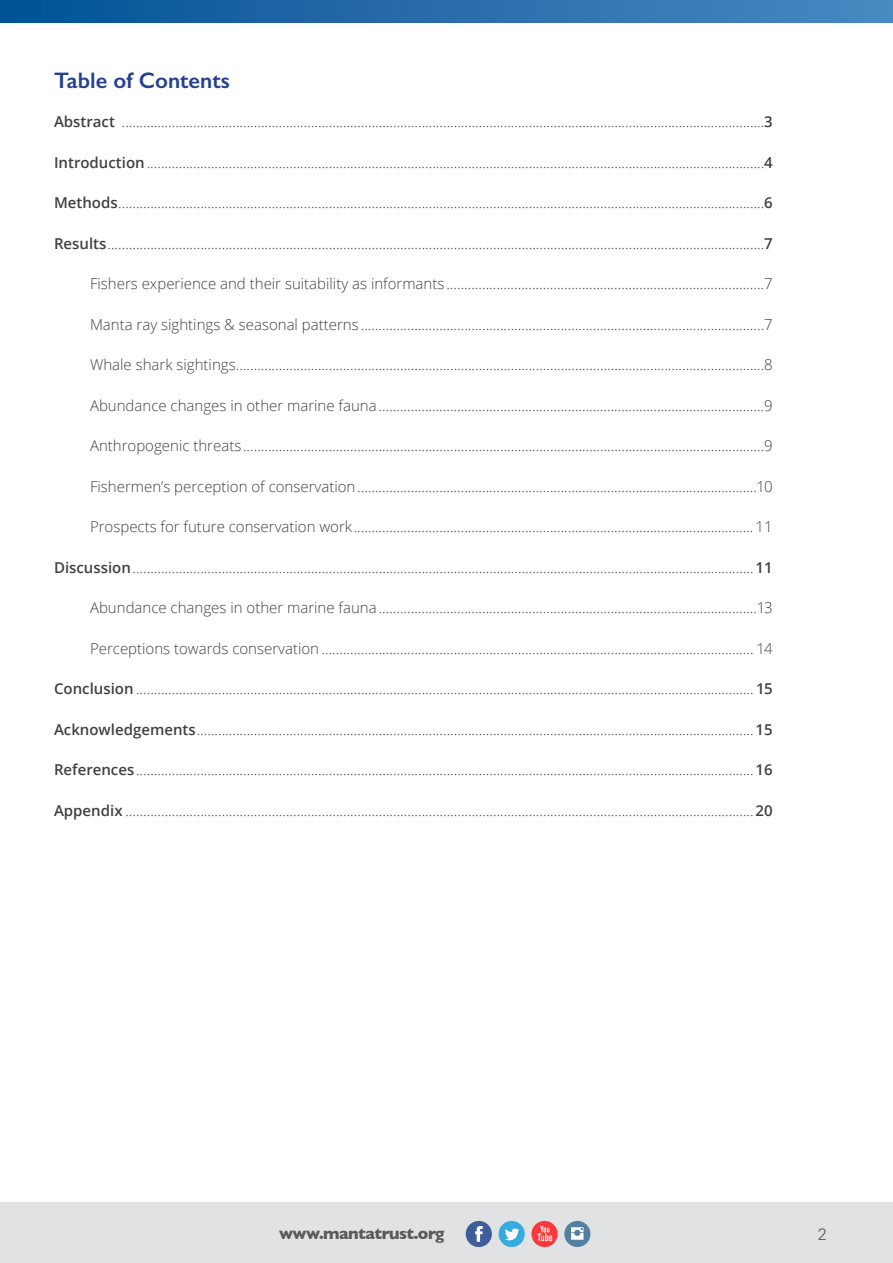
<style>
.page{position:relative;width:893px;height:1263px;background:#fff}
.page>*{position:absolute;margin:0;border:0;box-sizing:border-box;transform-origin:0 0}
.t1{font:600 22.5px "Gill Sans";color:#25408f}
.t2{font:700 16.5px "Gill Sans";letter-spacing:-.03em;color:#58595b}
.t3{font:300 16.5px "Univers";color:#58595b}
.t4{font:300 15px "Open Sans";color:#414042}
.s1{font-weight:600}
</style>
<div class="page">
<div style="left:0;top:1201px;width:893px;height:62px;background:#e1e2e3"></div>
<div style="left:0;top:0;width:893px;height:22px;background:linear-gradient(to right,#025295,#4b89c1)"></div>
<div style="left:466px;top:1221px;width:26px;height:26px;background:#3e5d99;border-radius:50%"></div>
<svg style="left:475px;top:1226px;width:8px;height:16px"></svg>
<div style="left:499px;top:1221px;width:26px;height:26px;background:#36abdf;border-radius:50%"></div>
<svg style="left:505px;top:1228px;width:14px;height:12px"></svg>
<div style="left:564px;top:1221px;width:26px;height:26px;background:#5380a2;border-radius:50%"></div>
<svg style="left:571px;top:1227px;width:12px;height:13px"></svg>
<svg style="left:531px;top:1221px;width:27px;height:26px"></svg>
<svg style="left:537px;top:1225px;width:15px;height:16px"></svg>
<h1 class="t1" style="left:54px;top:67px;width:177px">Table of Contents</h1>
<p class="t4" style="left:54px;top:112px;width:720px"><span class="s1">Abstract</span> ....................................................................................................................................................................................<span class="s1">3</span></p>
<p class="t4" style="left:54px;top:152px;width:720px"><span class="s1">Introduction</span>.............................................................................................................................................................................<span class="s1">4</span></p>
<p class="t4" style="left:54px;top:193px;width:720px"><span class="s1">Methods</span>.....................................................................................................................................................................................<span class="s1">6</span></p>
<p class="t4" style="left:54px;top:233px;width:720px"><span class="s1">Results</span>........................................................................................................................................................................................<span class="s1">7</span></p>
<p class="t4" style="left:90px;top:274px;width:684px">Fishers experience and their suitability as informants .........................................................................................7</p>
<p class="t4" style="left:90px;top:314px;width:684px">Manta ray sightings &amp; seasonal patterns .................................................................................................................7</p>
<p class="t4" style="left:90px;top:355px;width:684px">Whale shark sightings....................................................................................................................................................8</p>
<p class="t4" style="left:90px;top:395px;width:684px">Abundance changes in other marine fauna............................................................................................................9</p>
<p class="t4" style="left:90px;top:436px;width:684px">Anthropogenic threats..................................................................................................................................................9</p>
<p class="t4" style="left:90px;top:476px;width:684px">Fishermen’s perception of conservation................................................................................................................10</p>
<p class="t4" style="left:90px;top:517px;width:684px">Prospects for future conservation work................................................................................................................11</p>
<p class="t4" style="left:54px;top:557px;width:720px"><span class="s1">Discussion</span>..............................................................................................................................................................................<span class="s1">11</span></p>
<p class="t4" style="left:90px;top:598px;width:684px">Abundance changes in other marine fauna..........................................................................................................13</p>
<p class="t4" style="left:90px;top:638px;width:684px">Perceptions towards conservation ......................................................................................................................... 14</p>
<p class="t4" style="left:54px;top:679px;width:720px"><span class="s1">Conclusion</span> ............................................................................................................................................................................. <span class="s1">15</span></p>
<p class="t4" style="left:54px;top:719px;width:720px"><span class="s1">Acknowledgements</span>............................................................................................................................................................<span class="s1">15</span></p>
<p class="t4" style="left:54px;top:760px;width:720px"><span class="s1">References</span>.............................................................................................................................................................................<span class="s1">16</span></p>
<p class="t4" style="left:54px;top:800px;width:720px"><span class="s1">Appendix</span> ................................................................................................................................................................................<span class="s1">20</span></p>
<p class="t2" style="left:279px;top:1220px;width:167px">www.mantatrust.org</p>
<p class="t3" style="left:818px;top:1224px;width:11px">2</p>
</div>
